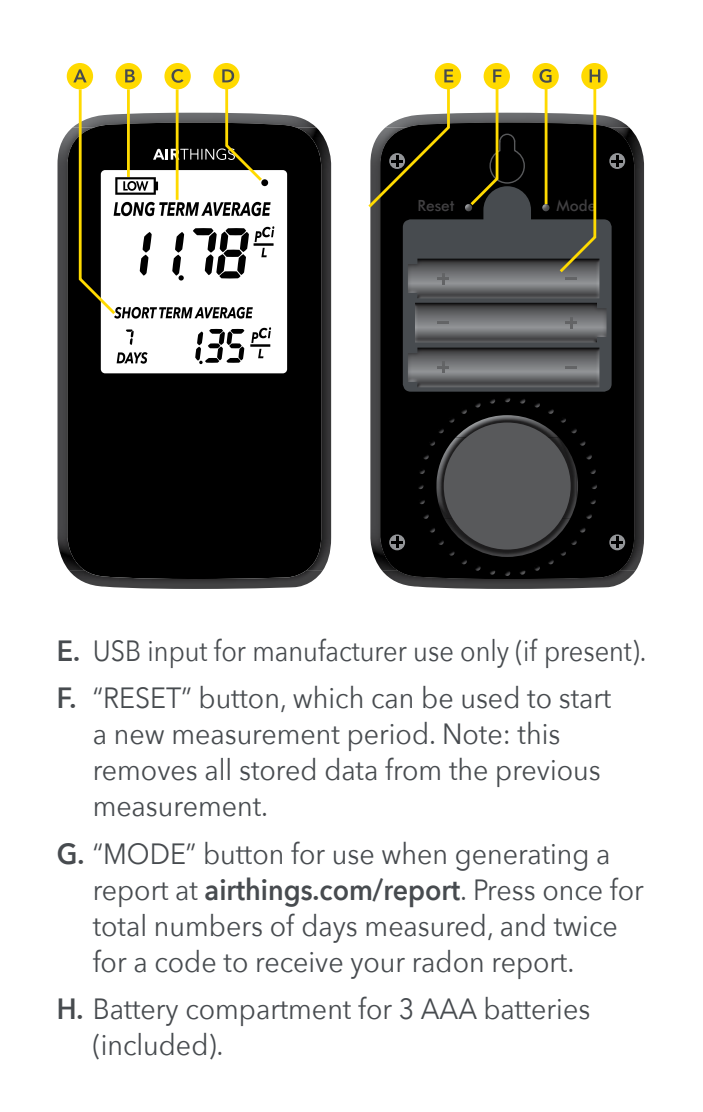
<style>
.page{position:relative;width:703px;height:1112px;background:#fff}
.page>*{position:absolute;margin:0;border:0;box-sizing:border-box;transform-origin:0 0}
.t1{font:29.2px/36px "Avenir Next";color:#474b4f;scale:.92 1}
.t2{font:29.2px/47.2px "Avenir Next";color:#474b4f;scale:.87 1}
.t3{font:15.2px "Futura Md EU";letter-spacing:.005em;color:#414042}
.s1{font-weight:600}
</style>
<div class="page">
<img style="left:274px;top:114px;width:37px;height:9px">
<img style="left:58px;top:133px;width:273px;height:437px">
<div style="left:67px;top:123px;width:254px;height:448px;background:#000"></div>
<div style="left:101px;top:170px;width:186px;height:203px;background:#fff;border-radius:4px"></div>
<svg style="left:251px;top:327px;width:20px;height:16px"></svg>
<svg style="left:258px;top:349px;width:5px;height:9px"></svg>
<hr style="left:250px;top:344px;width:20px;height:3px;background:#000">
<svg style="left:195px;top:329px;width:49px;height:35px"></svg>
<svg style="left:117px;top:352px;width:31px;height:11px"></svg>
<svg style="left:126px;top:329px;width:8px;height:16px"></svg>
<img style="left:69px;top:570px;width:254px;height:19px">
<img style="left:453px;top:113px;width:171px;height:10px">
<img style="left:391px;top:570px;width:244px;height:19px">
<img style="left:370px;top:133px;width:274px;height:437px">
<svg style="left:380px;top:123px;width:254px;height:456px;background:#030303"></svg>
<svg style="left:403px;top:186px;width:209px;height:205px;background:#3d4043"></svg>
<svg style="left:389px;top:534px;width:16px;height:16px"></svg>
<svg style="left:391px;top:536px;width:12px;height:12px"></svg>
<svg style="left:609px;top:153px;width:16px;height:16px"></svg>
<svg style="left:611px;top:155px;width:12px;height:12px"></svg>
<svg style="left:609px;top:534px;width:16px;height:16px"></svg>
<svg style="left:611px;top:536px;width:12px;height:12px"></svg>
<img style="left:408px;top:258px;width:191px;height:40px">
<img style="left:415px;top:303px;width:192px;height:39px">
<img style="left:408px;top:347px;width:191px;height:40px">
<svg style="left:437px;top:272px;width:12px;height:12px"></svg>
<svg style="left:437px;top:321px;width:12px;height:3px"></svg>
<svg style="left:437px;top:361px;width:12px;height:12px"></svg>
<svg style="left:565px;top:316px;width:12px;height:12px"></svg>
<svg style="left:565px;top:366px;width:12px;height:3px"></svg>
<img style="left:436px;top:415px;width:123px;height:76px">
<img style="left:444px;top:470px;width:134px;height:87px">
<img style="left:437px;top:437px;width:139px;height:81px">
<svg style="left:417px;top:483px;width:6px;height:6px"></svg>
<svg style="left:591px;top:483px;width:6px;height:6px"></svg>
<svg style="left:419px;top:498px;width:6px;height:6px"></svg>
<svg style="left:590px;top:468px;width:6px;height:6px"></svg>
<svg style="left:423px;top:512px;width:6px;height:6px"></svg>
<svg style="left:586px;top:453px;width:6px;height:6px"></svg>
<svg style="left:429px;top:526px;width:6px;height:6px"></svg>
<svg style="left:579px;top:439px;width:6px;height:6px"></svg>
<svg style="left:438px;top:538px;width:16px;height:17px"></svg>
<svg style="left:560px;top:416px;width:17px;height:17px"></svg>
<svg style="left:461px;top:558px;width:6px;height:6px"></svg>
<svg style="left:548px;top:407px;width:6px;height:7px"></svg>
<svg style="left:474px;top:564px;width:7px;height:6px"></svg>
<svg style="left:534px;top:401px;width:6px;height:6px"></svg>
<svg style="left:489px;top:568px;width:6px;height:6px"></svg>
<svg style="left:519px;top:397px;width:6px;height:6px"></svg>
<svg style="left:504px;top:569px;width:6px;height:7px"></svg>
<svg style="left:504px;top:396px;width:6px;height:6px"></svg>
<svg style="left:519px;top:568px;width:6px;height:6px"></svg>
<svg style="left:489px;top:397px;width:6px;height:6px"></svg>
<svg style="left:534px;top:564px;width:6px;height:6px"></svg>
<svg style="left:474px;top:401px;width:7px;height:6px"></svg>
<svg style="left:548px;top:558px;width:6px;height:6px"></svg>
<svg style="left:461px;top:407px;width:6px;height:7px"></svg>
<svg style="left:560px;top:538px;width:17px;height:17px"></svg>
<svg style="left:438px;top:416px;width:16px;height:17px"></svg>
<svg style="left:579px;top:526px;width:6px;height:6px"></svg>
<svg style="left:429px;top:439px;width:6px;height:6px"></svg>
<svg style="left:586px;top:512px;width:6px;height:6px"></svg>
<svg style="left:423px;top:453px;width:6px;height:6px"></svg>
<svg style="left:590px;top:498px;width:6px;height:6px"></svg>
<svg style="left:419px;top:468px;width:6px;height:6px"></svg>
<div style="left:444px;top:422px;width:127px;height:127px;background:#58595b;border-radius:50%"></div>
<div style="left:67px;top:63px;width:26px;height:26px;background:#ffda00;border-radius:50%"></div>
<div style="left:116px;top:63px;width:26px;height:26px;background:#ffda00;border-radius:50%"></div>
<div style="left:164px;top:63px;width:27px;height:26px;background:#ffda00;border-radius:50%"></div>
<div style="left:213px;top:63px;width:27px;height:26px;background:#ffda00;border-radius:50%"></div>
<div style="left:484px;top:63px;width:26px;height:26px;background:#ffda00;border-radius:50%"></div>
<div style="left:532px;top:63px;width:27px;height:26px;background:#ffda00;border-radius:50%"></div>
<div style="left:435px;top:63px;width:26px;height:26px;background:#ffda00;border-radius:50%"></div>
<svg style="left:581px;top:63px;width:27px;height:26px"></svg>
<svg style="left:539px;top:69px;width:61px;height:211px"></svg>
<svg style="left:73px;top:69px;width:201px;height:249px"></svg>
<svg style="left:465px;top:69px;width:61px;height:142px"></svg>
<svg style="left:368px;top:69px;width:85px;height:141px"></svg>
<p class="t3" style="left:417px;top:197px;width:38px">Reset</p>
<p class="t3" style="left:557px;top:197px;width:41px">Mode</p>
<p class="t2" style="left:57px;top:625px;width:679px"><span class="s1">E.</span> USB input for manufacturer use only (if present).<br><span class="s1">F.</span> “RESET” button, which can be used to start</p>
<p class="t1" style="left:93px;top:714px;width:554px">a new measurement period. Note: this removes all stored data from the previous measurement.</p>
<p class="t1" style="left:93px;top:833px;width:601px;text-indent:-36px"><span class="s1">G.</span> “MODE” button for use when generating a report at <span class="s1">airthings.com/report</span>. Press once for total numbers of days measured, and twice for a code to receive your radon report.</p>
<p class="t1" style="left:93px;top:989px;width:542px;text-indent:-36px"><span class="s1">H.</span> Battery compartment for 3 AAA batteries (included).</p>
</div>
